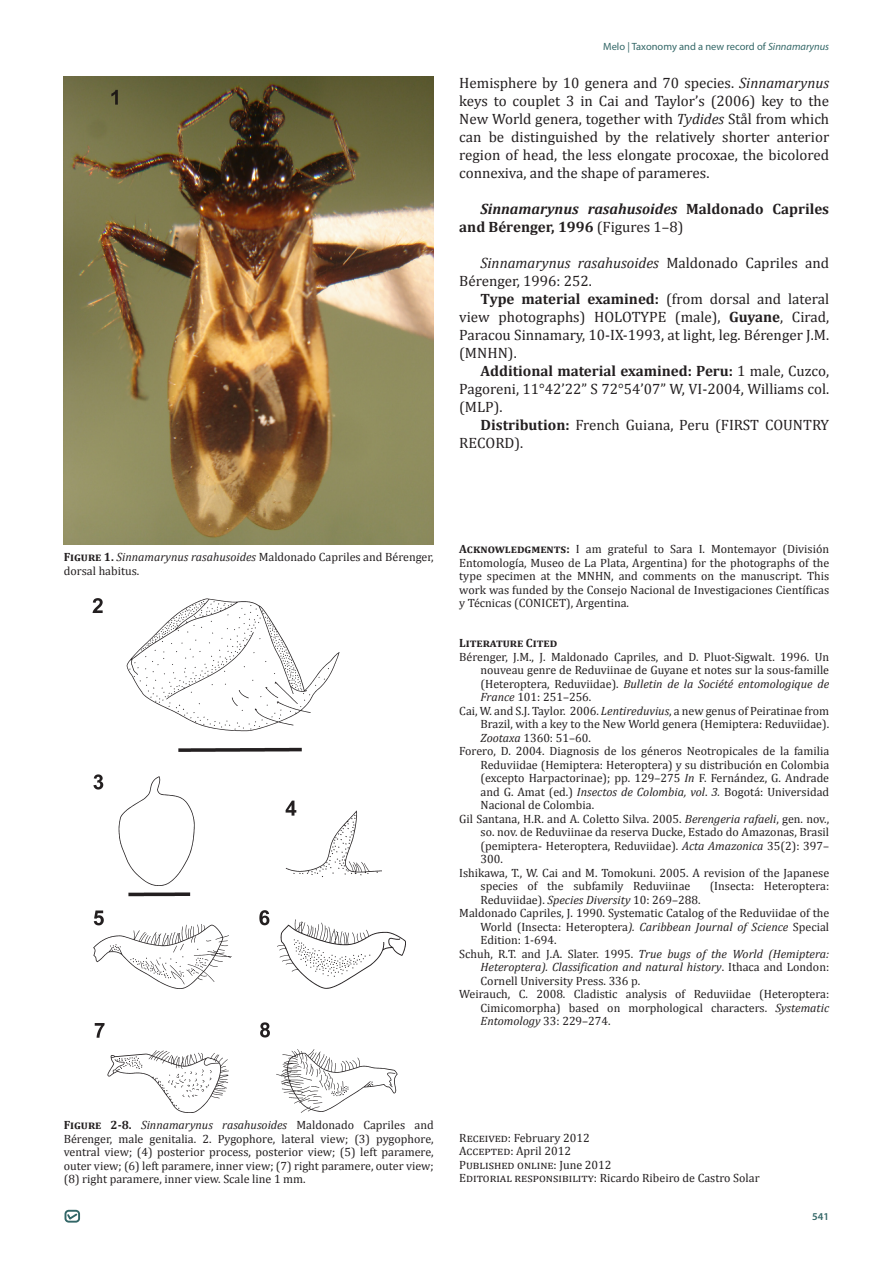
<style>
.page{position:relative;width:893px;height:1263px;background:#fff}
.page>*{position:absolute;margin:0;border:0;box-sizing:border-box;transform-origin:0 0}
.Heading_2{font:15px/18px "Cambria";color:#231f20;text-align:justify}
.t1{font:700 15px/18px "Cambria";color:#231f20}
.Heading_3{font:15px/18px "Cambria";color:#231f20}
.t2{font:12px/13.5px "Cambria";color:#231f20;text-align:justify}
.t3{font:700 12px "Cambria";color:#231f20}
.t4{font:10.5px "Myriad Pro";color:#336767}
.t5{font:600 10.5px "Myriad Pro";color:#336767}
.s1{font-style:italic}
.s2{font-weight:400}
.s3{font-weight:700}
</style>
<div class="page">
<div style="left:65px;top:1210px;width:15px;height:12px;border:2px solid #326667;border-radius:3px"></div>
<svg style="left:66px;top:1212px;width:13px;height:9px"></svg>
<img style="left:64px;top:77px;width:370px;height:467px">
<img style="left:92px;top:598px;width:313px;height:514px">
<p class="t4" style="left:603px;top:40px;width:228px">Melo | Taxonomy and a new record of <span class="s1">Sinnamarynus</span></p>
<p class="Heading_2" style="left:459px;top:74px;width:371px">Hemisphere by 10 genera and 70 species. <span class="s1">Sinnamarynus </span>keys to couplet 3 in Cai and Taylor’s (2006) key to the New World genera, together with <span class="s1">Tydides</span> Stål from which can be distinguished by the relatively shorter anterior region of head, the less elongate procoxae, the bicolored connexiva, and the shape of parameres.</p>
<p class="t1" style="left:459px;top:200px;width:371px;text-indent:21px"><span class="s1">Sinnamarynus rasahusoides</span> Maldonado Capriles and Bérenger, 1996 <span class="s2">(Figures 1–8)</span></p>
<p class="Heading_3" style="left:459px;top:254px;width:371px;text-indent:21px"><span class="s1">Sinnamarynus rasahusoides</span> Maldonado Capriles and<br>Bérenger, 1996: 252.</p>
<p class="Heading_2" style="left:459px;top:290px;width:371px;text-indent:21px"><span class="s3">Type material examined:</span> (from dorsal and lateral view photographs) HOLOTYPE (male), <span class="s3">Guyane</span>, Cirad, Paracou Sinnamary, 10-IX-1993, at light, leg. Bérenger J.M. (MNHN).</p>
<p class="Heading_2" style="left:459px;top:362px;width:371px;text-indent:21px"><span class="s3">Additional material examined: Peru:</span> 1 male, Cuzco, Pagoreni, 11°42’22” S 72°54’07” W, VI-2004, Williams col. (MLP).</p>
<p class="Heading_2" style="left:459px;top:416px;width:371px;text-indent:21px"><span class="s3">Distribution:</span> French Guiana, Peru (FIRST COUNTRY<br>RECORD).</p>
<p class="t2" style="left:64px;top:550px;width:371px"><span class="s3">Figure 1.</span> <span class="s1">Sinnamarynus rasahusoides</span> Maldonado Capriles and Bérenger, dorsal habitus.</p>
<p class="t2" style="left:459px;top:542px;width:371px"><span class="s3">Acknowledgments:</span> I am grateful to Sara I. Montemayor (División Entomología, Museo de La Plata, Argentina) for the photographs of the type specimen at the MNHN, and comments on the manuscript. This work was funded by the Consejo Nacional de Investigaciones Científicas y Técnicas (CONICET), Argentina.</p>
<p class="t3" style="left:459px;top:636px;width:100px">Literature Cited</p>
<p class="t2" style="left:481px;top:650px;width:350px;text-indent:-21px">Bérenger, J.M., J. Maldonado Capriles, and D. Pluot-Sigwalt. 1996. Un nouveau genre de Reduviinae de Guyane et notes sur la sous-famille (Heteroptera, Reduviidae). <span class="s1">Bulletin de la Société entomologique de France</span> 101: 251–256.</p>
<p class="t2" style="left:481px;top:704px;width:350px;text-indent:-21px">Cai, W. and S.J. Taylor. 2006. <span class="s1">Lentireduvius</span>, a new genus of Peiratinae from Brazil, with a key to the New World genera (Hemiptera: Reduviidae).<br><span class="s1">Zootaxa</span> 1360: 51–60.</p>
<p class="t2" style="left:481px;top:744px;width:350px;text-indent:-21px">Forero, D. 2004. Diagnosis de los géneros Neotropicales de la familia Reduviidae (Hemiptera: Heteroptera) y su distribución en Colombia (excepto Harpactorinae); pp. 129–275 <span class="s1">In</span> F. Fernández, G. Andrade and G. Amat (ed.) <span class="s1">Insectos de Colombia, vol</span>. <span class="s1">3.</span> Bogotá: Universidad Nacional de Colombia.</p>
<p class="t2" style="left:481px;top:812px;width:350px;text-indent:-21px">Gil Santana, H.R. and A. Coletto Silva. 2005. <span class="s1">Berengeria rafaeli</span>, gen. nov., so. nov. de Reduviinae da reserva Ducke, Estado do Amazonas, Brasil (pemiptera- Heteroptera, Reduviidae). <span class="s1">Acta Amazonica</span> 35(2): 397– 300.</p>
<p class="t2" style="left:481px;top:866px;width:350px;text-indent:-21px">Ishikawa, T., W. Cai and M. Tomokuni. 2005. A revision of the Japanese species of the subfamily Reduviinae</p>
<p class="t2" style="left:710px;top:879px;width:121px">(Insecta: Heteroptera:</p>
<p class="t2" style="left:481px;top:893px;width:222px">Reduviidae). <span class="s1">Species Diversity</span> 10: 269–288.</p>
<p class="t2" style="left:481px;top:906px;width:350px;text-indent:-21px">Maldonado Capriles, J. 1990. Systematic Catalog of the Reduviidae of the World (Insecta: Heteroptera<span class="s1">). Caribbean Journal of Science</span> Special Edition: 1-694.</p>
<p class="t2" style="left:481px;top:947px;width:350px;text-indent:-21px">Schuh, R.T. and J.A. Slater. 1995. <span class="s1">True bugs of the World (Hemiptera:<br>Heteroptera). Classification and natural history</span>. Ithaca and London:<br>Cornell University Press. 336 p.</p>
<p class="t2" style="left:481px;top:987px;width:350px;text-indent:-21px">Weirauch, C. 2008. Cladistic analysis of Reduviidae (Heteroptera:<br>Cimicomorpha) based on morphological characters. <span class="s1">Systematic Entomology</span> 33: 229–274.</p>
<p class="t2" style="left:64px;top:1118px;width:371px"><span class="s3">Figure 2-8.</span> <span class="s1">Sinnamarynus rasahusoides</span> Maldonado Capriles and Bérenger, male genitalia. 2. Pygophore, lateral view; (3) pygophore, ventral view; (4) posterior process, posterior view; (5) left paramere, outer view; (6) left paramere, inner view; (7) right paramere, outer view; (8) right paramere, inner view. Scale line 1 mm.</p>
<p class="t2" style="left:459px;top:1131px;width:132px">Received: February 2012</p>
<p class="t2" style="left:459px;top:1144px;width:113px">Accepted: April 2012</p>
<p class="t2" style="left:459px;top:1158px;width:154px">Published online: June 2012</p>
<p class="t2" style="left:459px;top:1171px;width:302px">Editorial responsibility: Ricardo Ribeiro de Castro Solar</p>
<p class="t5" style="left:812px;top:1209px;width:18px">541</p>
</div>
